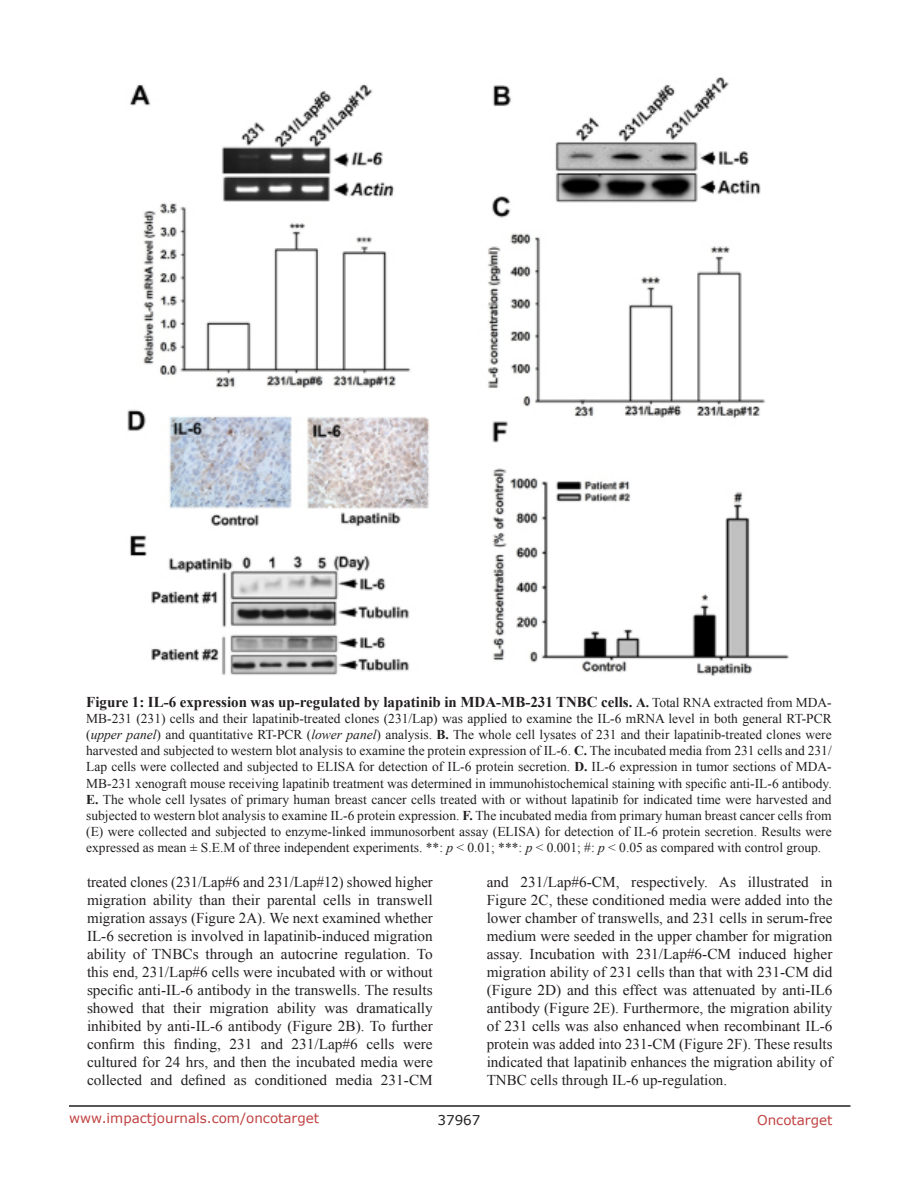
<style>
.page{position:relative;width:918px;height:1188px;background:#fff}
.page>*{position:absolute;margin:0;border:0;box-sizing:border-box;transform-origin:0 0}
.t1{font:15px/18px "Times New Roman";color:#231f20;text-align:justify}
.t2{font:700 15px "Times New Roman";color:#231f20}
.t3{font:13.5px/16.2px "Times New Roman";color:#231f20;text-align:justify}
.t4{font:13.5px "Verdana";color:#c14141}
.t5{font:13.5px "Verdana";color:#231f20}
.s1{font-size:13.5px}
.s2{font-weight:400;font-size:13.5px}
.s3{font-style:italic}
.s4{font-weight:700}
</style>
<div class="page">
<hr style="left:69px;top:1105px;width:781px;height:2px;background:#231f20">
<img style="left:127px;top:77px;width:662px;height:599px">
<p class="t2" style="left:86px;top:691px;width:747px">Figure 1: IL-6 expression was up-regulated by lapatinib in MDA-MB-231 TNBC cells. <span class="s1">A.</span> <span class="s2">Total RNA extracted from MDA-</span></p>
<p class="t3" style="left:86px;top:710px;width:747px">MB-231 (231) cells and their lapatinib-treated clones (231/Lap) was applied to examine the IL-6 mRNA level in both general RT-PCR (<span class="s3">upper panel</span>) and quantitative RT-PCR (<span class="s3">lower panel</span>) analysis. <span class="s4">B.</span> The whole cell lysates of 231 and their lapatinib-treated clones were harvested and subjected to western blot analysis to examine the protein expression of IL-6. <span class="s4">C.</span> The incubated media from 231 cells and 231/ Lap cells were collected and subjected to ELISA for detection of IL-6 protein secretion. <span class="s4">D.</span> IL-6 expression in tumor sections of MDA-MB-231 xenograft mouse receiving lapatinib treatment was determined in immunohistochemical staining with specific anti-IL-6 antibody.<br><span class="s4">E.</span> The whole cell lysates of primary human breast cancer cells treated with or without lapatinib for indicated time were harvested and subjected to western blot analysis to examine IL-6 protein expression. <span class="s4">F.</span> The incubated media from primary human breast cancer cells from (E) were collected and subjected to enzyme-linked immunosorbent assay (ELISA) for detection of IL-6 protein secretion. Results were expressed as mean ± S.E.M of three independent experiments. **: <span class="s3">p</span> &lt; 0.01; ***: <span class="s3">p</span> &lt; 0.001; #: <span class="s3">p</span> &lt; 0.05 as compared with control group.</p>
<p class="t1" style="left:87px;top:873px;width:347px">treated clones (231/Lap#6 and 231/Lap#12) showed higher migration ability than their parental cells in transwell migration assays (Figure 2A). We next examined whether IL-6 secretion is involved in lapatinib-induced migration ability of TNBCs through an autocrine regulation. To this end, 231/Lap#6 cells were incubated with or without specific anti-IL-6 antibody in the transwells. The results showed that their migration ability was dramatically inhibited by anti-IL-6 antibody (Figure 2B). To further confirm this finding, 231 and 231/Lap#6 cells were cultured for 24 hrs, and then the incubated media were collected and defined as conditioned media 231-CM</p>
<p class="t1" style="left:487px;top:873px;width:347px">and 231/Lap#6-CM, respectively. As illustrated in Figure 2C, these conditioned media were added into the lower chamber of transwells, and 231 cells in serum-free medium were seeded in the upper chamber for migration assay. Incubation with 231/Lap#6-CM induced higher migration ability of 231 cells than that with 231-CM did (Figure 2D) and this effect was attenuated by anti-IL6 antibody (Figure 2E). Furthermore, the migration ability of 231 cells was also enhanced when recombinant IL-6 protein was added into 231-CM (Figure 2F). These results indicated that lapatinib enhances the migration ability of TNBC cells through IL-6 up-regulation.</p>
<p class="t4" style="left:69px;top:1109px;width:252px">www.impactjournals.com/oncotarget</p>
<p class="t5" style="left:438px;top:1111px;width:44px">37967</p>
<p class="t4" style="left:757px;top:1111px;width:77px">Oncotarget</p>
</div>
